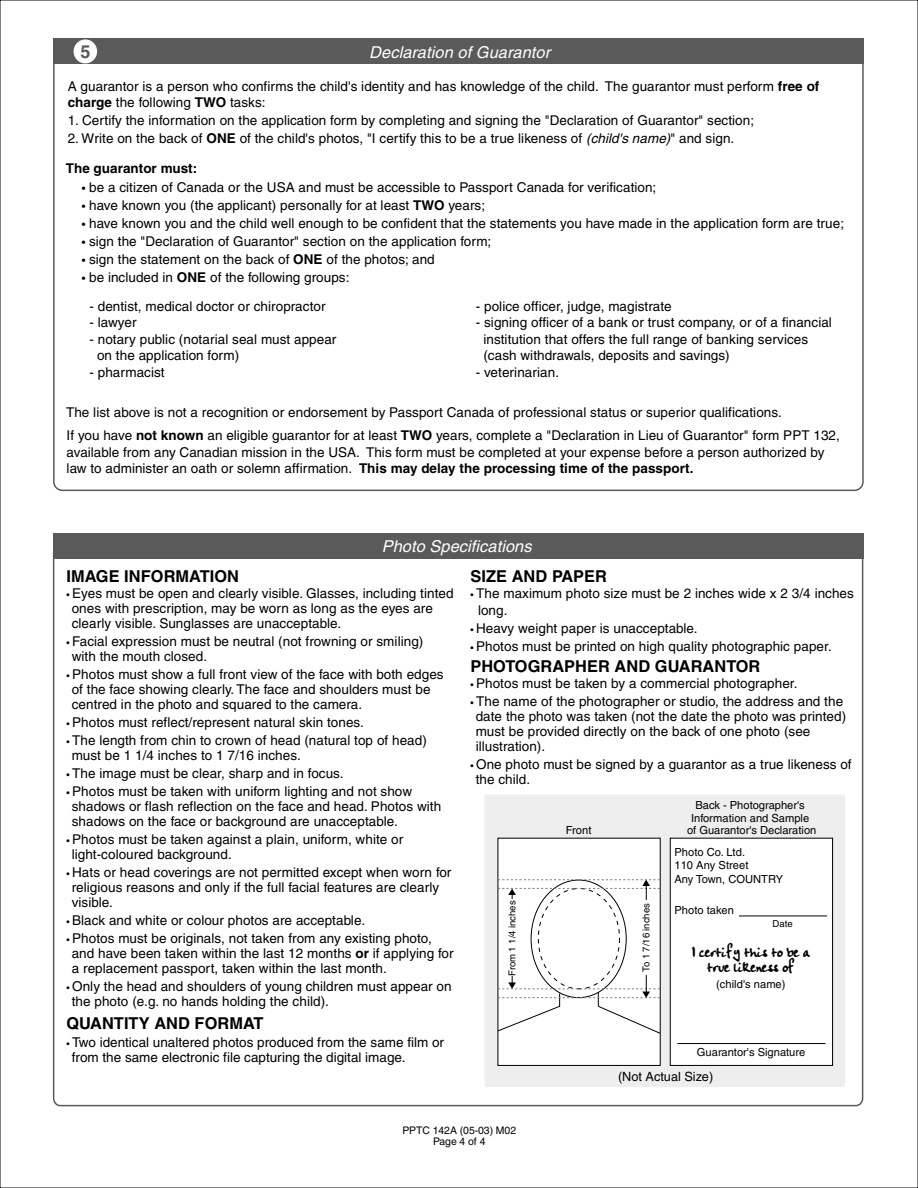
<style>
.page{position:relative;width:918px;height:1188px;background:#fff}
.page>*{position:absolute;margin:0;border:0;box-sizing:border-box;transform-origin:0 0}
.t1{font:700 18px "Helvetica";color:#5a5a5a}
.t2{font:17.55px/15.9px "Handwriting";color:#000;text-align:center}
.t3{font:700 16.35px "Helvetica";letter-spacing:.005em;color:#000}
.t4{font:italic 16.35px "Helvetica";letter-spacing:.005em;color:#fff}
.t5{font:13.5px/15px "Helvetica";letter-spacing:.005em;color:#000}
.t6{font:700 13.5px "Helvetica";color:#000}
.t7{font:12.75px "Helvetica";color:#000}
.t8{font:11.1px/13.4px "Helvetica";color:#000}
.t9{font:10.5px/11.2px "Helvetica";letter-spacing:-.005em;color:#000;text-align:center}
.t10{font:9.6px "Helvetica";letter-spacing:-.005em;color:#000}
.s1{font-weight:700}
.s2{font-style:italic}
.s3{font-size:10.5px}
.s4{font-size:9px}
</style>
<div class="page">
<div style="left:53px;top:39px;width:811px;height:25px;background:#5a5a5a"></div>
<div style="left:53px;top:46px;width:811px;height:445px;border:2px solid #5a5a5a;border-radius:8px"></div>
<div style="left:74px;top:39px;width:23px;height:24px;background:#fff;border-radius:50%"></div>
<div style="left:53px;top:533px;width:810px;height:25px;background:#5a5a5a"></div>
<div style="left:485px;top:794px;width:360px;height:293px;background:#eee;border-radius:2px"></div>
<div style="left:498px;top:838px;width:163px;height:228px;background:#fff"></div>
<div style="left:531px;top:880px;width:95px;height:118px;background:#fff;border:1px solid #000;border-radius:50%"></div>
<hr style="left:512px;top:892px;width:1px;height:93px;background:#000">
<div style="left:508px;top:899px;width:8px;height:77px;background:#fff"></div>
<hr style="left:646px;top:884px;width:1px;height:108px;background:#000">
<svg style="left:498px;top:879px;width:162px;height:16px"></svg>
<svg style="left:497px;top:982px;width:164px;height:52px"></svg>
<div style="left:641px;top:901px;width:11px;height:74px;background:#fff"></div>
<div style="left:670px;top:838px;width:163px;height:228px;background:#fff;border:1px solid #000"></div>
<hr style="left:739px;top:916px;width:88px;height:1px;background:#000">
<hr style="left:677px;top:1043px;width:148px;height:1px;background:#000">
<h1 class="t1" style="left:81px;top:45px;width:12px">5</h1>
<p class="t4" style="left:369px;top:43px;width:182px">Declaration of Guarantor</p>
<p class="t5" style="left:68px;top:79px;width:753px;line-height:16.5px">A guarantor is a person who confirms the child's identity and has knowledge of the child. The guarantor must perform <span class="s1">free of charge</span> the following <span class="s1">TWO</span> tasks:</p>
<p class="t5" style="left:68px;top:114px;width:688px">1. Certify the information on the application form by completing and signing the "Declaration of Guarantor" section;</p>
<p class="t5" style="left:68px;top:132px;width:668px">2. Write on the back of <span class="s1">ONE</span> of the child's photos, "I certify this to be a true likeness of <span class="s2">(child's name)</span>" and sign.</p>
<p class="t6" style="left:66px;top:164px;width:133px">The guarantor must:</p>
<p class="t5" style="left:82px;top:182px;width:576px"><span class="s3">•</span> be a citizen of Canada or the USA and must be accessible to Passport Canada for verification;</p>
<p class="t5" style="left:82px;top:200px;width:405px"><span class="s3">•</span> have known you (the applicant) personally for at least <span class="s1">TWO</span> years;</p>
<p class="t5" style="left:82px;top:218px;width:764px"><span class="s3">•</span> have known you and the child well enough to be confident that the statements you have made in the application form are true;</p>
<p class="t5" style="left:82px;top:236px;width:411px"><span class="s3">•</span> sign the "Declaration of Guarantor" section on the application form;</p>
<p class="t5" style="left:82px;top:254px;width:355px"><span class="s3">•</span> sign the statement on the back of <span class="s1">ONE</span> of the photos; and</p>
<p class="t5" style="left:82px;top:272px;width:269px"><span class="s3">•</span> be included in <span class="s1">ONE</span> of the following groups:</p>
<p class="t5" style="left:89px;top:300px;width:238px">- dentist, medical doctor or chiropractor</p>
<p class="t5" style="left:89px;top:316px;width:49px">- lawyer</p>
<p class="t5" style="left:97px;top:332px;width:241px;line-height:16.5px;text-indent:-8px">- notary public (notarial seal must appear on the application form)</p>
<p class="t5" style="left:89px;top:366px;width:77px">- pharmacist</p>
<p class="t5" style="left:476px;top:300px;width:197px">- police officer, judge, magistrate</p>
<p class="t5" style="left:483px;top:316px;width:350px;line-height:16.5px;text-indent:-8px">- signing officer of a bank or trust company, or of a financial institution that offers the full range of banking services (cash withdrawals, deposits and savings)</p>
<p class="t5" style="left:476px;top:366px;width:85px">- veterinarian.</p>
<p class="t5" style="left:66px;top:403px;width:775px;line-height:22.8px">The list above is not a recognition or endorsement by Passport Canada of professional status or superior qualifications.<br>If you have <span class="s1">not known</span> an eligible guarantor for at least <span class="s1">TWO</span> years, complete a "Declaration in Lieu of Guarantor" form PPT 132,</p>
<p class="t5" style="left:67px;top:445px;width:759px;line-height:16.5px">available from any Canadian mission in the USA. This form must be completed at your expense before a person authorized by law to administer an oath or solemn affirmation. <span class="s1">This may delay the processing time of the passport.</span></p>
<p class="t4" style="left:382px;top:536px;width:151px">Photo Specifications</p>
<p class="t3" style="left:66px;top:570px;width:174px">IMAGE INFORMATION</p>
<p class="t5" style="left:72px;top:587px;width:383px;text-indent:-5px"><span class="s4">•</span> Eyes must be open and clearly visible. Glasses, including tinted ones with prescription, may be worn as long as the eyes are clearly visible. Sunglasses are unacceptable.</p>
<p class="t5" style="left:72px;top:635px;width:353px;text-indent:-5px"><span class="s4">•</span> Facial expression must be neutral (not frowning or smiling) with the mouth closed.</p>
<p class="t5" style="left:72px;top:668px;width:373px;text-indent:-5px"><span class="s4">•</span> Photos must show a full front view of the face with both edges of the face showing clearly. The face and shoulders must be centred in the photo and squared to the camera.</p>
<p class="t5" style="left:66px;top:716px;width:299px"><span class="s4">•</span> Photos must reflect/represent natural skin tones.</p>
<p class="t5" style="left:72px;top:734px;width:357px;text-indent:-5px"><span class="s4">•</span> The length from chin to crown of head (natural top of head) must be 1 1/4 inches to 1 7/16 inches.</p>
<p class="t5" style="left:66px;top:767px;width:279px"><span class="s4">•</span> The image must be clear, sharp and in focus.</p>
<p class="t5" style="left:72px;top:785px;width:371px;text-indent:-5px"><span class="s4">•</span> Photos must be taken with uniform lighting and not show shadows or flash reflection on the face and head. Photos with shadows on the face or background are unacceptable.</p>
<p class="t5" style="left:72px;top:833px;width:333px;text-indent:-5px"><span class="s4">•</span> Photos must be taken against a plain, uniform, white or light-coloured background.</p>
<p class="t5" style="left:72px;top:866px;width:381px;text-indent:-5px"><span class="s4">•</span> Hats or head coverings are not permitted except when worn for religious reasons and only if the full facial features are clearly visible.</p>
<p class="t5" style="left:66px;top:914px;width:300px"><span class="s4">•</span> Black and white or colour photos are acceptable.</p>
<p class="t5" style="left:72px;top:932px;width:383px;text-indent:-5px"><span class="s4">•</span> Photos must be originals, not taken from any existing photo, and have been taken within the last 12 months <span class="s1">or</span> if applying for a replacement passport, taken within the last month.</p>
<p class="t5" style="left:72px;top:980px;width:381px;text-indent:-5px"><span class="s4">•</span> Only the head and shoulders of young children must appear on the photo (e.g. no hands holding the child).</p>
<p class="t3" style="left:66px;top:1017px;width:199px">QUANTITY AND FORMAT</p>
<p class="t5" style="left:72px;top:1036px;width:374px;text-indent:-5px"><span class="s4">•</span> Two identical unaltered photos produced from the same film or from the same electronic file capturing the digital image.</p>
<p class="t3" style="left:470px;top:570px;width:138px">SIZE AND PAPER</p>
<p class="t5" style="left:478px;top:587px;width:377px;line-height:16.5px;text-indent:-8px"><span class="s4">•</span> The maximum photo size must be 2 inches wide x 2 3/4 inches long.</p>
<p class="t5" style="left:470px;top:622px;width:229px"><span class="s4">•</span> Heavy weight paper is unacceptable.</p>
<p class="t5" style="left:470px;top:640px;width:363px"><span class="s4">•</span> Photos must be printed on high quality photographic paper.</p>
<p class="t3" style="left:470px;top:660px;width:292px">PHOTOGRAPHER AND GUARANTOR</p>
<p class="t5" style="left:470px;top:677px;width:329px"><span class="s4">•</span> Photos must be taken by a commercial photographer.</p>
<p class="t5" style="left:476px;top:695px;width:372px;text-indent:-5px"><span class="s4">•</span> The name of the photographer or studio, the address and the date the photo was taken (not the date the photo was printed) must be provided directly on the back of one photo (see illustration).</p>
<p class="t5" style="left:476px;top:758px;width:378px;text-indent:-5px"><span class="s4">•</span> One photo must be signed by a guarantor as a true likeness of the child.</p>
<p class="t8" style="left:566px;top:825px;width:27px">Front</p>
<p class="t10" style="left:509px;top:976px;width:77px;rotate:-90deg">From 1 1/4 inches</p>
<p class="t10" style="left:643px;top:972px;width:70px;rotate:-90deg">To 1 7/16 inches</p>
<p class="t8" style="left:687px;top:800px;width:131px;line-height:12.8px;text-align:center">Back - Photographer's<br>Information and Sample of Guarantor's Declaration</p>
<p class="t8" style="left:674px;top:847px;width:110px">Photo Co. Ltd.<br>110 Any Street<br>Any Town, COUNTRY</p>
<p class="t8" style="left:674px;top:905px;width:61px">Photo taken</p>
<p class="t10" style="left:772px;top:920px;width:22px">Date</p>
<p class="t2" style="left:691px;top:944px;width:120px">I certify this to be a true likeness of</p>
<p class="t8" style="left:716px;top:979px;width:71px">(child's name)</p>
<p class="t8" style="left:697px;top:1046px;width:110px">Guarantor's Signature</p>
<p class="t7" style="left:618px;top:1072px;width:97px">(Not Actual Size)</p>
<p class="t9" style="left:402px;top:1126px;width:115px">PPTC 142A (05-03) M02<br>Page 4 of 4</p>
</div>
